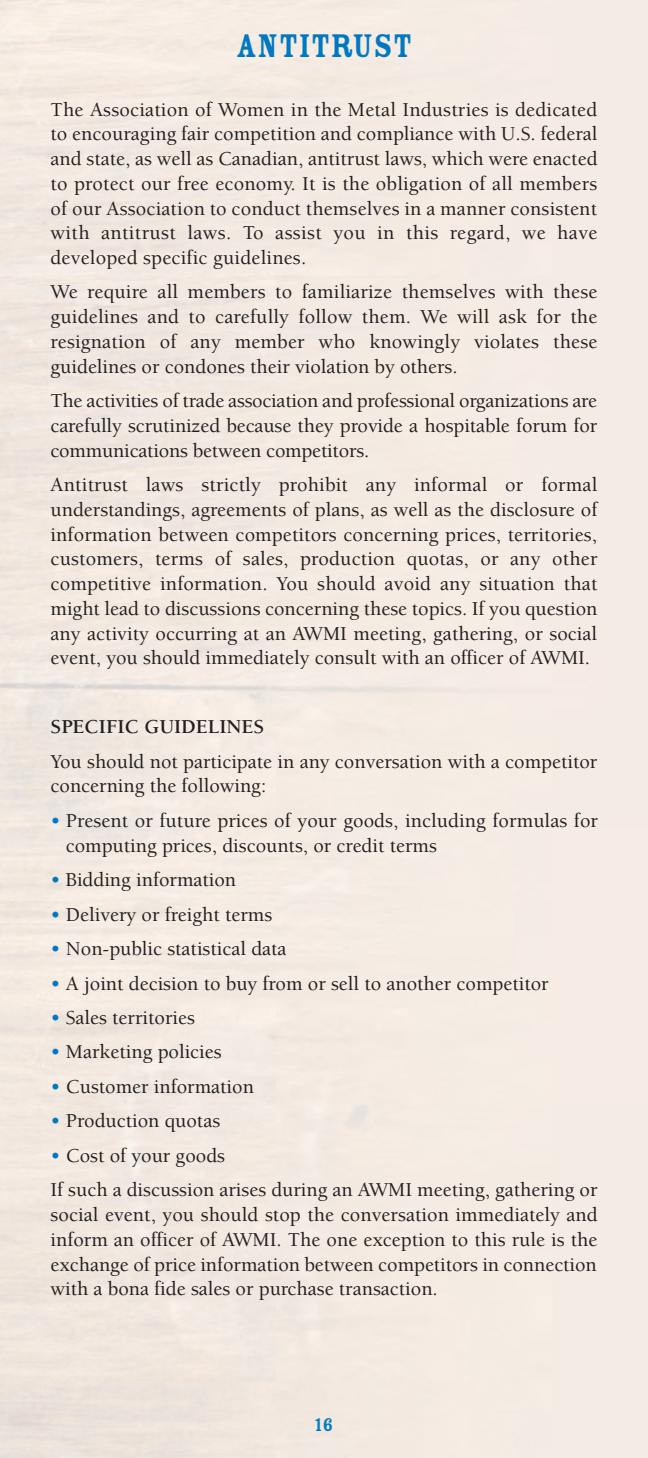
<style>
.page{position:relative;width:648px;height:1458px;background:#fff}
.page>*{position:absolute;margin:0;border:0;box-sizing:border-box;transform-origin:0 0}
.t1{font:36px "Rosewood Fill";color:#0079c2}
.t2{font:500 20.25px/24.8px "Berkeley";color:#231f20;text-align:justify}
.t3{font:700 20.25px "Berkeley";color:#231f20}
.t4{font:20.25px "Rosewood Fill";color:#0079c2}
.s1{color:#0079c2}
</style>
<div class="page">
<h1 class="t1" style="left:236px;top:23px;width:178px">ANTITRUST</h1>
<p class="t2" style="left:51px;top:99px;width:549px">The Association of Women in the Metal Industries is dedicated to encouraging fair competition and compliance with U.S. federal and state, as well as Canadian, antitrust laws, which were enacted to protect our free economy. It is the obligation of all members of our Association to conduct themselves in a manner consistent with antitrust laws. To assist you in this regard, we have developed specific guidelines.</p>
<p class="t2" style="left:51px;top:281px;width:548px">We require all members to familiarize themselves with these guidelines and to carefully follow them. We will ask for the resignation of any member who knowingly violates these guidelines or condones their violation by others.</p>
<p class="t2" style="left:51px;top:390px;width:548px">The activities of trade association and professional organizations are carefully scrutinized because they provide a hospitable forum for communications between competitors.</p>
<p class="t2" style="left:51px;top:474px;width:548px">Antitrust laws strictly prohibit any informal or formal understandings, agreements of plans, as well as the disclosure of information between competitors concerning prices, territories, customers, terms of sales, production quotas, or any other competitive information. You should avoid any situation that might lead to discussions concerning these topics. If you question any activity occurring at an AWMI meeting, gathering, or social event, you should immediately consult with an officer of AWMI.</p>
<p class="t3" style="left:51px;top:719px;width:215px">SPECIFIC GUIDELINES</p>
<p class="t2" style="left:51px;top:751px;width:548px">You should not participate in any conversation with a competitor concerning the following:</p>
<p class="t2" style="left:66px;top:810px;width:534px;text-indent:-15px"><span class="s1">•</span> Present or future prices of your goods, including formulas for computing prices, discounts, or credit terms</p>
<p class="t2" style="left:51px;top:869px;width:187px"><span class="s1">•</span> Bidding information</p>
<p class="t2" style="left:51px;top:904px;width:223px"><span class="s1">•</span> Delivery or freight terms</p>
<p class="t2" style="left:51px;top:938px;width:238px"><span class="s1">•</span> Non-public statistical data</p>
<p class="t2" style="left:51px;top:973px;width:500px"><span class="s1">•</span> A joint decision to buy from or sell to another competitor</p>
<p class="t2" style="left:51px;top:1007px;width:146px"><span class="s1">•</span> Sales territories</p>
<p class="t2" style="left:51px;top:1041px;width:173px"><span class="s1">•</span> Marketing policies</p>
<p class="t2" style="left:51px;top:1076px;width:205px"><span class="s1">•</span> Customer information</p>
<p class="t2" style="left:51px;top:1110px;width:171px"><span class="s1">•</span> Production quotas</p>
<p class="t2" style="left:51px;top:1140px;width:548px;line-height:34.4px"><span class="s1">•</span> Cost of your goods<br>If such a discussion arises during an AWMI meeting, gathering or</p>
<p class="t2" style="left:51px;top:1204px;width:549px">social event, you should stop the conversation immediately and inform an officer of AWMI. The one exception to this rule is the exchange of price information between competitors in connection with a bona fide sales or purchase transaction.</p>
<p class="t4" style="left:315px;top:1412px;width:20px">16</p>
</div>
